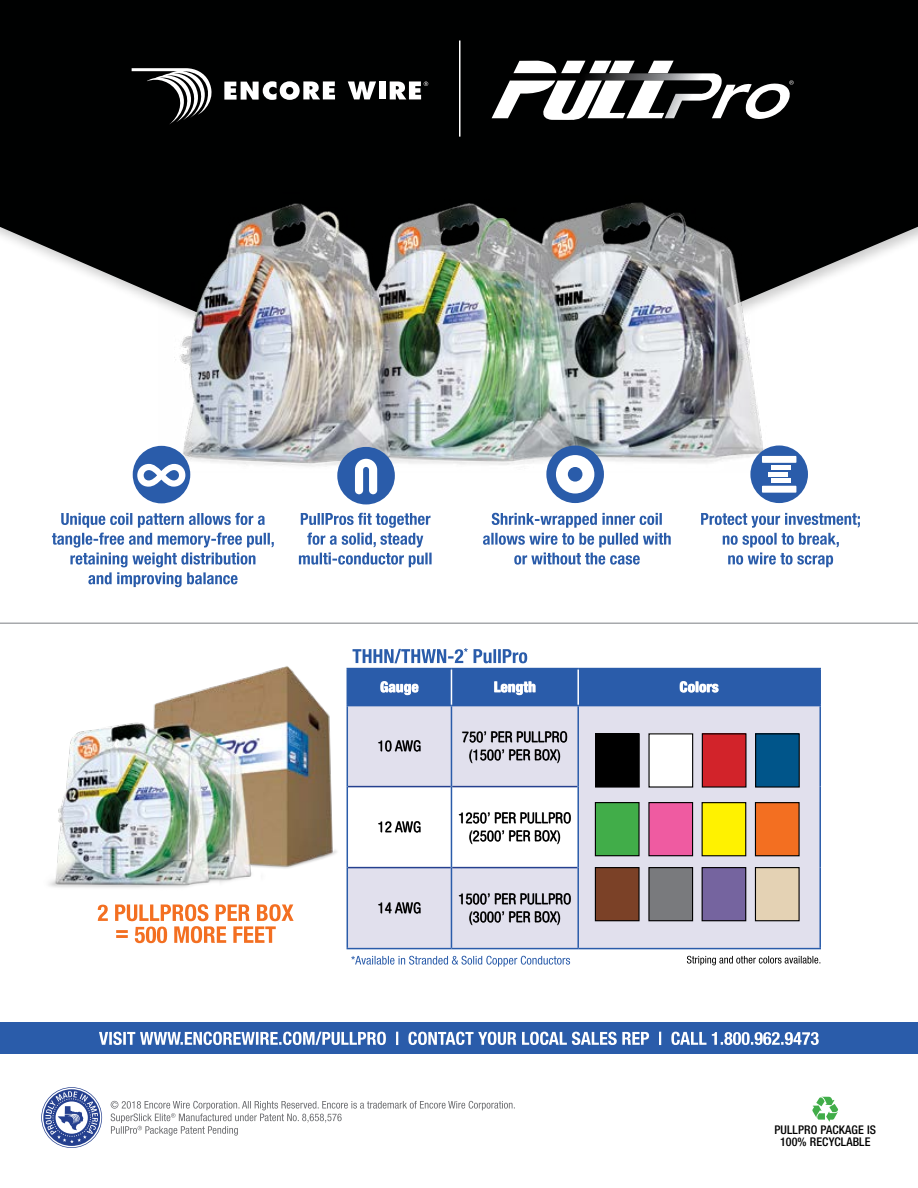
<style>
.page{position:relative;width:918px;height:1188px;background:#fff}
.page>*{position:absolute;margin:0;border:0;box-sizing:border-box;transform-origin:0 0}
.t1{font:condensed 15px/18px "Helvetica Neue LT Std";color:#000;text-align:center}
.t2{font:900 condensed 15px "Helvetica Neue LT Std";color:#fff}
.t3{font:500 condensed 12px/12px "Helvetica Neue LT Std";letter-spacing:.01em;color:#000;text-align:center}
</style>
<div class="page">
<svg style="left:98px;top:904px;width:196px;height:39px"></svg>
<svg style="left:0;top:0;width:918px;height:304px;background:#121313"></svg>
<img style="left:158px;top:193px;width:625px;height:280px">
<div style="left:133px;top:446px;width:57px;height:57px;background:#2a5caa;border-radius:50%"></div>
<svg style="left:137px;top:464px;width:48px;height:23px"></svg>
<div style="left:337px;top:447px;width:58px;height:57px;background:#2a5caa;border-radius:50%"></div>
<svg style="left:355px;top:459px;width:22px;height:35px"></svg>
<div style="left:546px;top:446px;width:58px;height:57px;background:#2a5caa;border-radius:50%"></div>
<svg style="left:556px;top:455px;width:38px;height:39px"></svg>
<svg style="left:41px;top:1087px;width:61px;height:61px"></svg>
<hr style="left:0;top:622px;width:918px;height:2px;background:#a7a9ac">
<svg style="left:52px;top:513px;width:222px;height:74px"></svg>
<svg style="left:299px;top:513px;width:133px;height:54px"></svg>
<svg style="left:483px;top:513px;width:188px;height:52px"></svg>
<svg style="left:111px;top:1101px;width:404px;height:35px"></svg>
<svg style="left:812px;top:1097px;width:26px;height:25px"></svg>
<div style="left:0;top:1022px;width:918px;height:32px;background:#2a5caa"></div>
<svg style="left:492px;top:61px;width:302px;height:59px"></svg>
<svg style="left:224px;top:81px;width:111px;height:19px"></svg>
<svg style="left:348px;top:81px;width:28px;height:18px"></svg>
<div style="left:379px;top:81px;width:6px;height:18px;background:#fff"></div>
<svg style="left:390px;top:81px;width:38px;height:18px"></svg>
<svg style="left:132px;top:68px;width:86px;height:56px"></svg>
<hr style="left:459px;top:40px;width:1px;height:97px;background:#fff">
<svg style="left:99px;top:1032px;width:720px;height:13px"></svg>
<div style="left:348px;top:706px;width:471px;height:242px;background:#e1e0ed"></div>
<hr style="left:348px;top:786px;width:103px;height:1px;background:#25408f">
<hr style="left:452px;top:786px;width:125px;height:1px;background:#25408f">
<hr style="left:451px;top:706px;width:1px;height:81px;background:#2a5caa">
<hr style="left:451px;top:868px;width:1px;height:80px;background:#2a5caa">
<hr style="left:577px;top:706px;width:2px;height:81px;background:#2a5caa">
<hr style="left:577px;top:787px;width:2px;height:81px;background:#2a5caa">
<hr style="left:577px;top:868px;width:2px;height:80px;background:#2a5caa">
<hr style="left:578px;top:705px;width:243px;height:1px;background:#2a5caa">
<hr style="left:578px;top:948px;width:243px;height:1px;background:#2a5caa">
<hr style="left:347px;top:948px;width:104px;height:1px;background:#2a5caa">
<hr style="left:451px;top:948px;width:127px;height:1px;background:#2a5caa">
<hr style="left:347px;top:868px;width:1px;height:80px;background:#2a5caa">
<hr style="left:347px;top:668px;width:104px;height:1px;background:#2a5caa">
<hr style="left:451px;top:668px;width:127px;height:1px;background:#2a5caa">
<hr style="left:578px;top:668px;width:243px;height:1px;background:#2a5caa">
<hr style="left:819px;top:669px;width:2px;height:36px;background:#2a5caa">
<hr style="left:819px;top:706px;width:2px;height:81px;background:#2a5caa">
<hr style="left:819px;top:787px;width:2px;height:81px;background:#2a5caa">
<hr style="left:819px;top:868px;width:2px;height:80px;background:#2a5caa">
<svg style="left:470px;top:912px;width:90px;height:13px"></svg>
<svg style="left:459px;top:894px;width:112px;height:11px"></svg>
<svg style="left:379px;top:903px;width:41px;height:11px"></svg>
<svg style="left:350px;top:787px;width:228px;height:81px"></svg>
<svg style="left:470px;top:750px;width:90px;height:13px"></svg>
<svg style="left:462px;top:732px;width:105px;height:11px"></svg>
<svg style="left:379px;top:741px;width:41px;height:11px"></svg>
<svg style="left:350px;top:669px;width:469px;height:37px;background:#3464ae"></svg>
<svg style="left:351px;top:956px;width:219px;height:11px"></svg>
<svg style="left:687px;top:956px;width:133px;height:9px"></svg>
<svg style="left:353px;top:648px;width:174px;height:15px"></svg>
<div style="left:595px;top:803px;width:44px;height:53px;background:#41ad49"></div>
<div style="left:595px;top:802px;width:45px;height:54px;border:1px solid #000"></div>
<div style="left:649px;top:803px;width:44px;height:53px;background:#ef5ba1"></div>
<div style="left:648px;top:802px;width:45px;height:54px;border:1px solid #000"></div>
<div style="left:596px;top:734px;width:43px;height:53px;background:#000"></div>
<div style="left:595px;top:733px;width:45px;height:55px;border:1px solid #000"></div>
<div style="left:702px;top:803px;width:44px;height:53px;background:#fff200"></div>
<div style="left:702px;top:802px;width:44px;height:54px;border:1px solid #000"></div>
<div style="left:649px;top:734px;width:44px;height:53px;background:#fff"></div>
<div style="left:755px;top:803px;width:44px;height:53px;background:#f36f21"></div>
<div style="left:755px;top:802px;width:45px;height:54px;border:1px solid #000"></div>
<div style="left:702px;top:734px;width:44px;height:53px;background:#d2232a"></div>
<div style="left:595px;top:868px;width:44px;height:53px;background:#7b4127"></div>
<div style="left:595px;top:867px;width:45px;height:54px;border:1px solid #000"></div>
<div style="left:756px;top:734px;width:43px;height:53px;background:#00558a"></div>
<div style="left:755px;top:733px;width:45px;height:55px;border:1px solid #000"></div>
<div style="left:649px;top:868px;width:44px;height:53px;background:#797a7d"></div>
<div style="left:648px;top:867px;width:45px;height:54px;border:1px solid #000"></div>
<div style="left:702px;top:868px;width:44px;height:53px;background:#75649f"></div>
<div style="left:702px;top:867px;width:44px;height:54px;border:1px solid #000"></div>
<div style="left:755px;top:868px;width:44px;height:53px;background:#e4d2b4"></div>
<div style="left:755px;top:867px;width:45px;height:54px;border:1px solid #000"></div>
<svg style="left:701px;top:513px;width:159px;height:54px"></svg>
<div style="left:750px;top:446px;width:58px;height:57px;background:#2a5caa;border-radius:50%"></div>
<svg style="left:762px;top:455px;width:35px;height:38px"></svg>
<img style="left:48px;top:666px;width:302px;height:237px">
<p class="t2" style="left:380px;top:678px;width:40px">Gauge</p>
<p class="t2" style="left:494px;top:678px;width:44px">Length</p>
<p class="t2" style="left:680px;top:678px;width:41px">Colors</p>
<p class="t1" style="left:378px;top:737px;width:45px">10 AWG</p>
<p class="t1" style="left:462px;top:728px;width:108px">750’ PER PULLPRO (1500’ PER BOX)</p>
<p class="t1" style="left:378px;top:818px;width:45px">12 AWG</p>
<p class="t1" style="left:458px;top:809px;width:115px">1250’ PER PULLPRO (2500’ PER BOX)</p>
<p class="t1" style="left:378px;top:899px;width:45px">14 AWG</p>
<p class="t1" style="left:458px;top:890px;width:115px">1500’ PER PULLPRO (3000’ PER BOX)</p>
<p class="t3" style="left:774px;top:1124px;width:103px">PULLPRO PACKAGE IS<br>100% RECYCLABLE</p>
</div>
